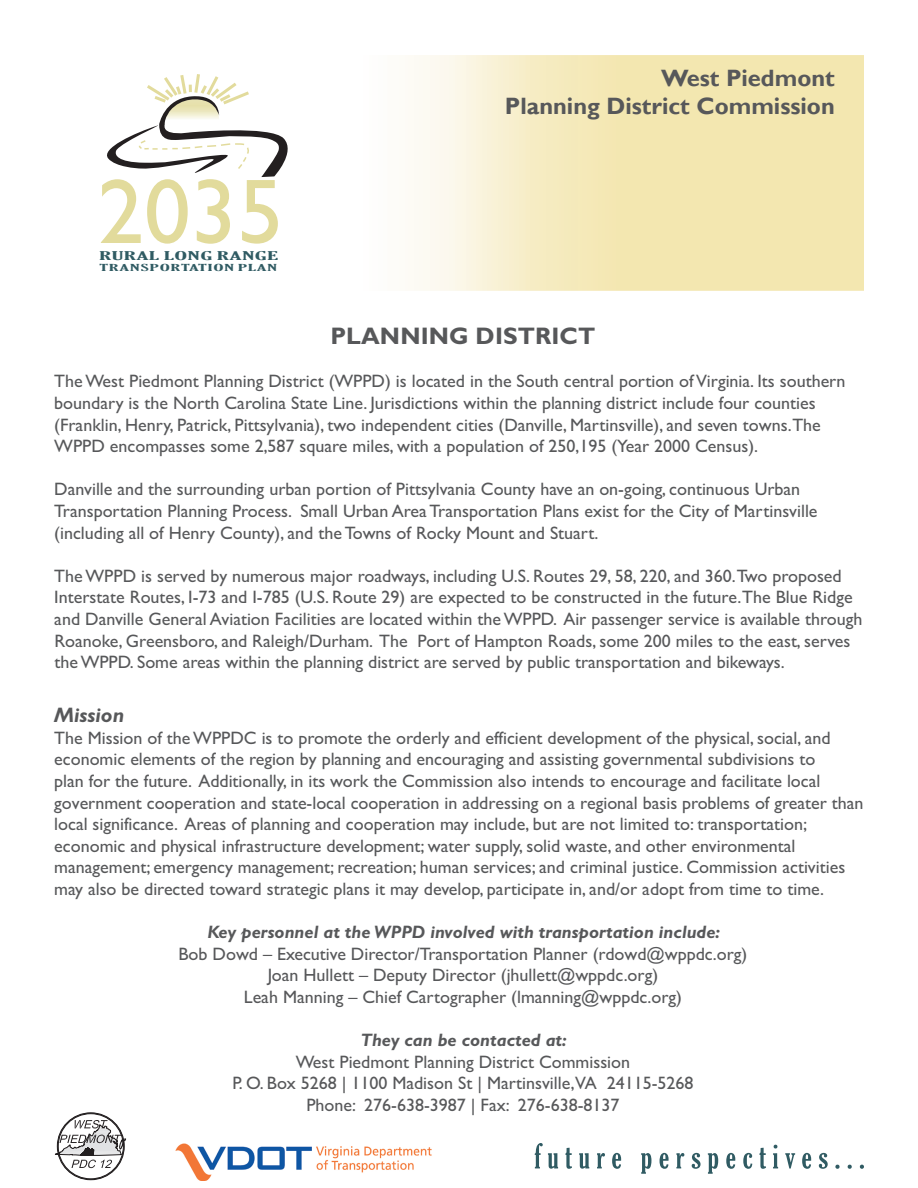
<style>
.page{position:relative;width:918px;height:1188px;background:#fff}
.page>*{position:absolute;margin:0;border:0;box-sizing:border-box;transform-origin:0 0}
.t1{font:92.25px "Gill Sans";color:#e2db9c}
.t2{font:700 24px "Gill Sans";letter-spacing:.005em;color:#57585a}
.t3{font:700 23.7px/28.3px "Gill Sans";color:#57585a;text-align:right}
.t4{font:italic 700 21px "Gill Sans";color:#57585a}
.t5{font:18px/21.6px "Gill Sans";color:#57585a}
.t6{font:extra-condensed 11.55px "Gloucester";letter-spacing:.02em;color:#305b63;scale:2.44 1}
.t7{font:extra-condensed 9.3px "Gloucester";letter-spacing:.04em;color:#305b63;scale:2.44 1}
.s1{font-weight:700;font-style:italic}
</style>
<div class="page">
<svg style="left:535px;top:1143px;width:23px;height:26px"></svg>
<svg style="left:565px;top:1148px;width:7px;height:21px"></svg>
<svg style="left:579px;top:1153px;width:10px;height:16px"></svg>
<svg style="left:597px;top:1153px;width:8px;height:15px"></svg>
<svg style="left:612px;top:1153px;width:9px;height:16px"></svg>
<svg style="left:641px;top:1153px;width:10px;height:21px"></svg>
<svg style="left:660px;top:1153px;width:9px;height:16px"></svg>
<svg style="left:676px;top:1153px;width:8px;height:15px"></svg>
<svg style="left:692px;top:1153px;width:9px;height:16px"></svg>
<svg style="left:708px;top:1153px;width:10px;height:21px"></svg>
<svg style="left:726px;top:1153px;width:9px;height:16px"></svg>
<svg style="left:743px;top:1153px;width:9px;height:16px"></svg>
<svg style="left:759px;top:1148px;width:7px;height:21px"></svg>
<svg style="left:773px;top:1145px;width:5px;height:23px"></svg>
<svg style="left:785px;top:1153px;width:10px;height:16px"></svg>
<svg style="left:802px;top:1153px;width:9px;height:16px"></svg>
<svg style="left:819px;top:1153px;width:9px;height:16px"></svg>
<svg style="left:835px;top:1165px;width:5px;height:4px"></svg>
<svg style="left:848px;top:1165px;width:4px;height:4px"></svg>
<svg style="left:860px;top:1165px;width:4px;height:4px"></svg>
<svg style="left:414px;top:55px;width:450px;height:236px;background:#f5ebbe"></svg>
<svg style="left:107px;top:74px;width:181px;height:103px"></svg>
<img style="left:175px;top:1143px;width:257px;height:38px">
<svg style="left:55px;top:1113px;width:71px;height:68px"></svg>
<h1 class="t1" style="left:98px;top:158px;width:187px">2035</h1>
<p class="t6" style="left:100px;top:249px;width:75px">RURAL LONG RANGE</p>
<p class="t7" style="left:100px;top:263px;width:74px">TRANSPORTATION PLAN</p>
<h3 class="t3" style="left:510px;top:61px;width:331px">West Piedmont<br>Planning District Commission</h3>
<h3 class="t3" style="left:505px;top:65px;width:331px">West Piedmont<br>Planning District Commission</h3>
<p class="t2" style="left:330px;top:322px;width:267px">PLANNING DISTRICT</p>
<p class="t5" style="left:54px;top:371px;width:793px">The West Piedmont Planning District (WPPD) is located in the South central portion of Virginia. Its southern boundary is the North Carolina State Line. Jurisdictions within the planning district include four counties (Franklin, Henry, Patrick, Pittsylvania), two independent cities (Danville, Martinsville), and seven towns.The WPPD encompasses some 2,587 square miles, with a population of 250,195 (Year 2000 Census).</p>
<p class="t5" style="left:54px;top:479px;width:765px">Danville and the surrounding urban portion of Pittsylvania County have an on-going, continuous Urban<br>Transportation Planning Process. Small Urban Area Transportation Plans exist for the City of Martinsville (including all of Henry County), and the Towns of Rocky Mount and Stuart.</p>
<p class="t5" style="left:54px;top:565px;width:810px">The WPPD is served by numerous major roadways, including U.S. Routes 29, 58, 220, and 360.Two proposed Interstate Routes, I-73 and I-785 (U.S. Route 29) are expected to be constructed in the future.The Blue Ridge and Danville General Aviation Facilities are located within the WPPD. Air passenger service is available through Roanoke, Greensboro, and Raleigh/Durham. The Port of Hampton Roads, some 200 miles to the east, serves the WPPD. Some areas within the planning district are served by public transportation and bikeways.</p>
<p class="t4" style="left:54px;top:703px;width:71px">Mission</p>
<p class="t5" style="left:54px;top:727px;width:811px">The Mission of the WPPDC is to promote the orderly and efficient development of the physical, social, and economic elements of the region by planning and encouraging and assisting governmental subdivisions to<br>plan for the future. Additionally, in its work the Commission also intends to encourage and facilitate local government cooperation and state-local cooperation in addressing on a regional basis problems of greater than local significance. Areas of planning and cooperation may include, but are not limited to: transportation; economic and physical infrastructure development; water supply, solid waste, and other environmental management; emergency management; recreation; human services; and criminal justice. Commission activities may also be directed toward strategic plans it may develop, participate in, and/or adopt from time to time.</p>
<p class="t5" style="left:178px;top:922px;width:570px;text-align:center"><span class="s1">Key personnel at the WPPD involved with transportation include:<br></span>Bob Dowd – Executive Director/Transportation Planner (rdowd@wppdc.org)<br>Joan Hullett – Deputy Director (jhullett@wppdc.org)<br>Leah Manning – Chief Cartographer (lmanning@wppdc.org)</p>
<p class="t5" style="left:232px;top:1030px;width:463px;text-align:center"><span class="s1">They can be contacted at:<br></span>West Piedmont Planning District Commission<br>P. O. Box 5268 | 1100 Madison St | Martinsville,VA 24115-5268<br>Phone: 276-638-3987 | Fax: 276-638-8137</p>
</div>
